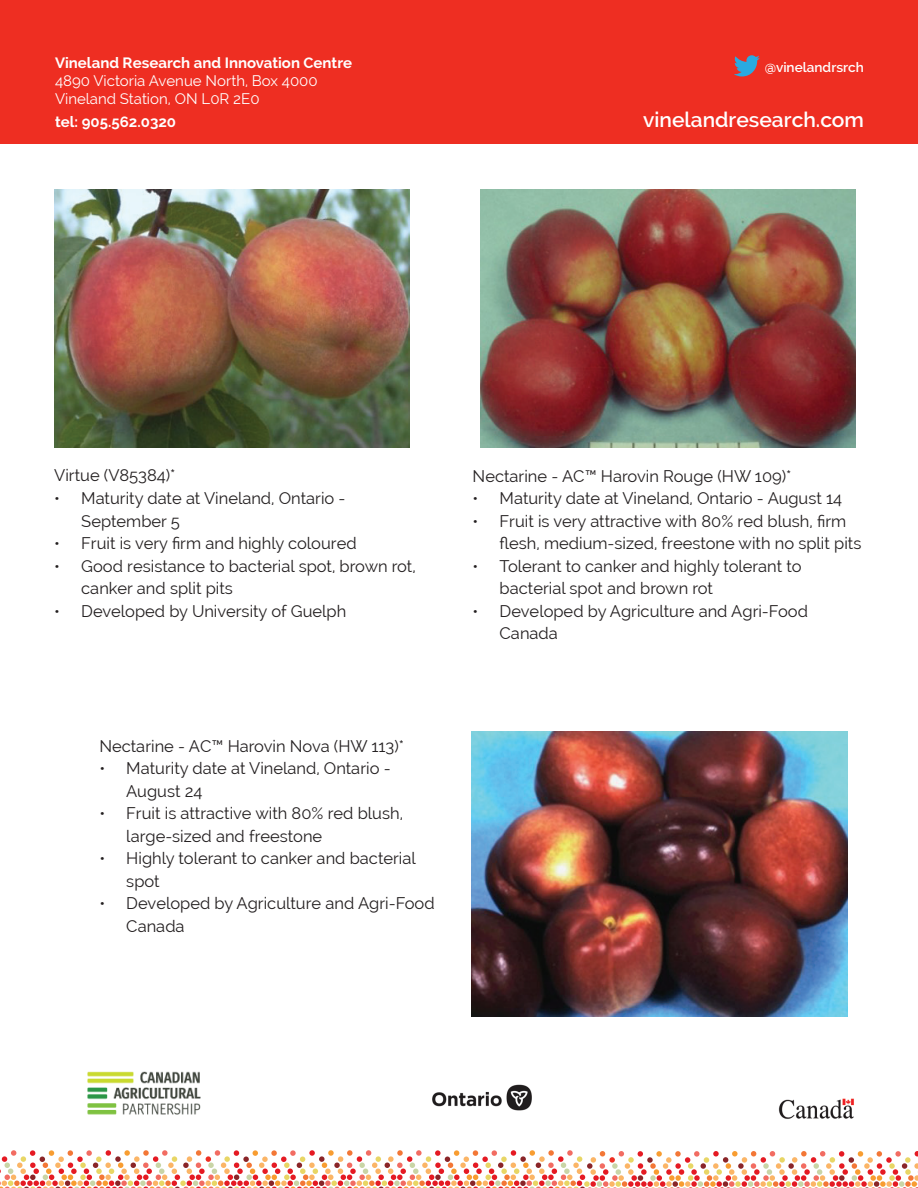
<style>
.page{position:relative;width:918px;height:1188px;background:#fff}
.page>*{position:absolute;margin:0;border:0;box-sizing:border-box;transform-origin:0 0}
.t1{font:600 21px "Raleway";color:#fff}
.t2{font:16.5px/22.5px "Raleway";color:#231f20}
.t3{font:15px/18px "Raleway";color:#fff}
.t4{font:700 15px "Raleway";color:#fff}
.t5{font:600 13.65px "Raleway";color:#fff}
</style>
<div class="page">
<div style="left:0;top:0;width:918px;height:144px;background:#ee2e22"></div>
<svg style="left:734px;top:55px;width:26px;height:21px"></svg>
<svg style="left:0;top:1150px;width:918px;height:38px"></svg>
<img style="left:54px;top:189px;width:355px;height:259px">
<img style="left:481px;top:189px;width:375px;height:259px">
<img style="left:471px;top:731px;width:376px;height:286px">
<img style="left:432px;top:1084px;width:100px;height:27px">
<img style="left:778px;top:1098px;width:76px;height:21px">
<img style="left:87px;top:1071px;width:114px;height:44px">
<p class="t4" style="left:55px;top:54px;width:299px">Vineland Research and Innovation Centre</p>
<p class="t3" style="left:55px;top:72px;width:264px">4890 Victoria Avenue North, Box 4000<br>Vineland Station, ON L0R 2E0</p>
<p class="t4" style="left:55px;top:113px;width:123px">tel: 905.562.0320</p>
<p class="t1" style="left:643px;top:107px;width:222px">vinelandresearch.com</p>
<p class="t5" style="left:765px;top:60px;width:101px">@vinelandrsrch</p>
<p class="t2" style="left:54px;top:464px;width:123px">Virtue (V85384)*</p>
<p class="t2" style="left:81px;top:487px;width:266px;text-indent:-27px">• Maturity date at Vineland, Ontario -<br>September 5</p>
<p class="t2" style="left:54px;top:532px;width:304px">• Fruit is very firm and highly coloured</p>
<p class="t2" style="left:81px;top:554px;width:336px;text-indent:-27px">• Good resistance to bacterial spot, brown rot, canker and split pits</p>
<p class="t2" style="left:54px;top:599px;width:293px">• Developed by University of Guelph</p>
<p class="t2" style="left:99px;top:734px;width:306px">Nectarine - AC™ Harovin Nova (HW 113)*</p>
<p class="t2" style="left:126px;top:757px;width:266px;text-indent:-27px">• Maturity date at Vineland, Ontario -<br>August 24</p>
<p class="t2" style="left:126px;top:802px;width:278px;text-indent:-27px">• Fruit is attractive with 80% red blush, large-sized and freestone</p>
<p class="t2" style="left:126px;top:847px;width:291px;text-indent:-27px">• Highly tolerant to canker and bacterial spot</p>
<p class="t2" style="left:126px;top:892px;width:310px;text-indent:-27px">• Developed by Agriculture and Agri-Food<br>Canada</p>
<p class="t2" style="left:473px;top:464px;width:321px">Nectarine - AC™ Harovin Rouge (HW 109)*</p>
<p class="t2" style="left:473px;top:487px;width:371px">• Maturity date at Vineland, Ontario - August 14</p>
<p class="t2" style="left:500px;top:509px;width:363px;text-indent:-27px">• Fruit is very attractive with 80% red blush, firm flesh, medium-sized, freestone with no split pits</p>
<p class="t2" style="left:500px;top:554px;width:303px;text-indent:-27px">• Tolerant to canker and highly tolerant to bacterial spot and brown rot</p>
<p class="t2" style="left:500px;top:599px;width:310px;text-indent:-27px">• Developed by Agriculture and Agri-Food<br>Canada</p>
</div>
